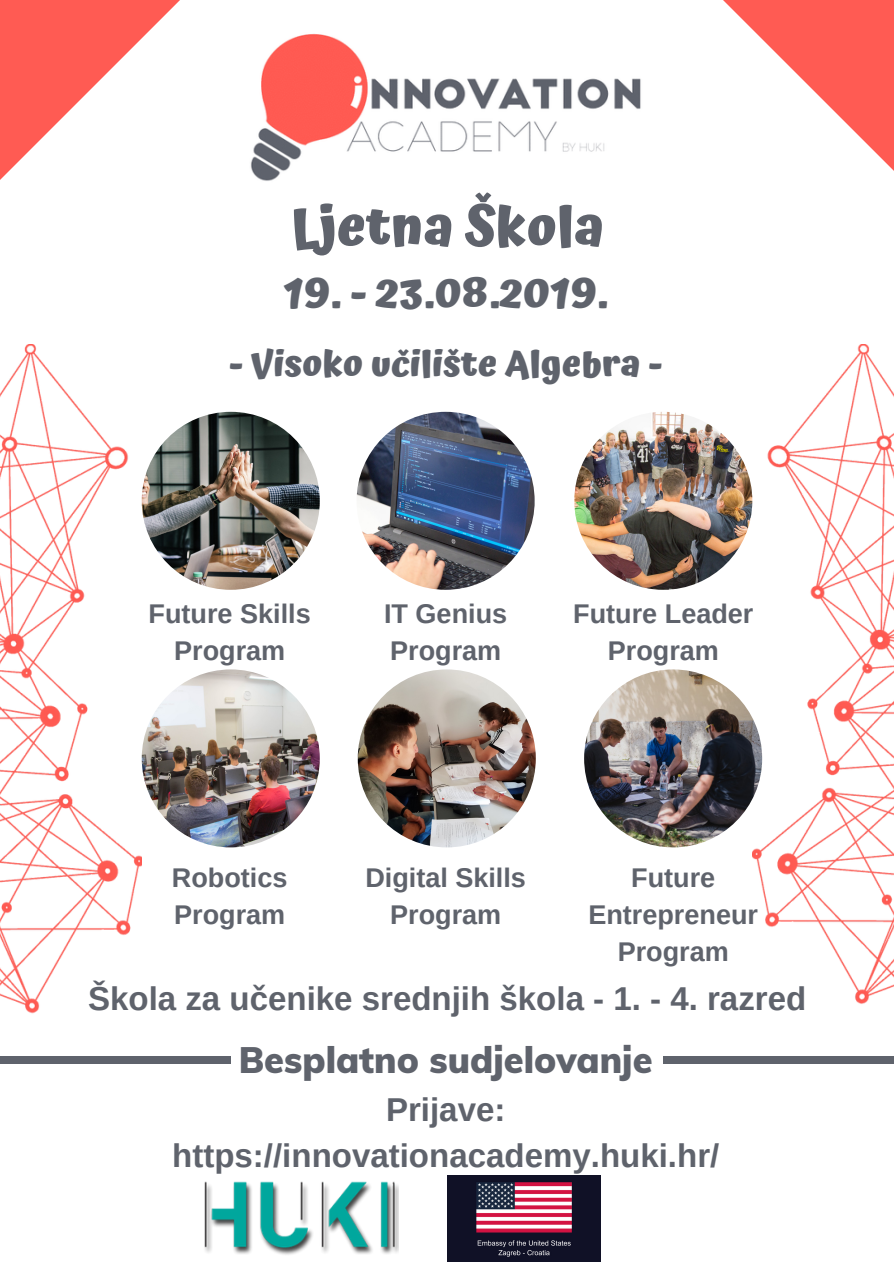
<style>
.page{position:relative;width:894px;height:1264px;background:#fff}
.page>*{position:absolute;margin:0;border:0;box-sizing:border-box;transform-origin:0 0}
.t1{font:700 54px "Atma";color:#5f636c}
.t2{font:700 42px "Atma";color:#5f636c}
.t3{font:700 36px "Atma";color:#5f636c}
.t4{font:900 36px "Muli";color:#5f636c}
.t5{font:700 33px/46.2px "Arimo";color:#5f636c;text-align:center}
.t6{font:700 27px/37.2px "Arimo";color:#5f636c;text-align:center}
</style>
<div class="page">
<img style="left:0;top:344px;width:142px;height:720px">
<img style="left:752px;top:344px;width:141px;height:660px">
<svg style="left:0;top:0;width:180px;height:180px;fill:#ff5b53"></svg>
<svg style="left:723px;top:0;width:170px;height:170px"></svg>
<img style="left:250px;top:34px;width:391px;height:147px">
<img style="left:142px;top:669px;width:178px;height:178px;border-radius:50%">
<img style="left:142px;top:412px;width:178px;height:178px;border-radius:50%">
<img style="left:357px;top:669px;width:178px;height:178px;border-radius:50%">
<img style="left:356px;top:412px;width:178px;height:178px;border-radius:50%">
<img style="left:574px;top:412px;width:178px;height:178px;border-radius:50%">
<img style="left:584px;top:669px;width:178px;height:178px;border-radius:50%">
<img style="left:204px;top:1181px;width:194px;height:74px">
<img style="left:447px;top:1175px;width:153px;height:86px">
<div style="left:0;top:1056px;width:231px;height:7px;background:#5f636c"></div>
<div style="left:663px;top:1056px;width:230px;height:7px;background:#5f636c"></div>
<h1 class="t1" style="left:290px;top:195px;width:315px">Ljetna Škola</h1>
<h2 class="t2" style="left:283px;top:268px;width:326px">19. - 23.08.2019.</h2>
<h3 class="t3" style="left:229px;top:342px;width:434px">- Visoko učilište Algebra -</h3>
<p class="t6" style="left:148px;top:595px;width:163px">Future Skills<br>Program</p>
<p class="t6" style="left:384px;top:595px;width:124px;text-align:left">IT Genius<br>Program</p>
<p class="t6" style="left:573px;top:595px;width:182px">Future Leader<br>Program</p>
<p class="t6" style="left:172px;top:859px;width:117px;text-align:left">Robotics<br>Program</p>
<p class="t6" style="left:365px;top:859px;width:162px">Digital Skills<br>Program</p>
<p class="t6" style="left:588px;top:859px;width:171px">Future<br>Entrepreneur<br>Program</p>
<p class="t5" style="left:88px;top:975px;width:719px">Škola za učenike srednjih škola - 1. - 4. razred</p>
<h3 class="t4" style="left:239px;top:1036px;width:415px">Besplatno sudjelovanje</h3>
<p class="t5" style="left:172px;top:1086px;width:548px">Prijave: https://innovationacademy.huki.hr/</p>
</div>
